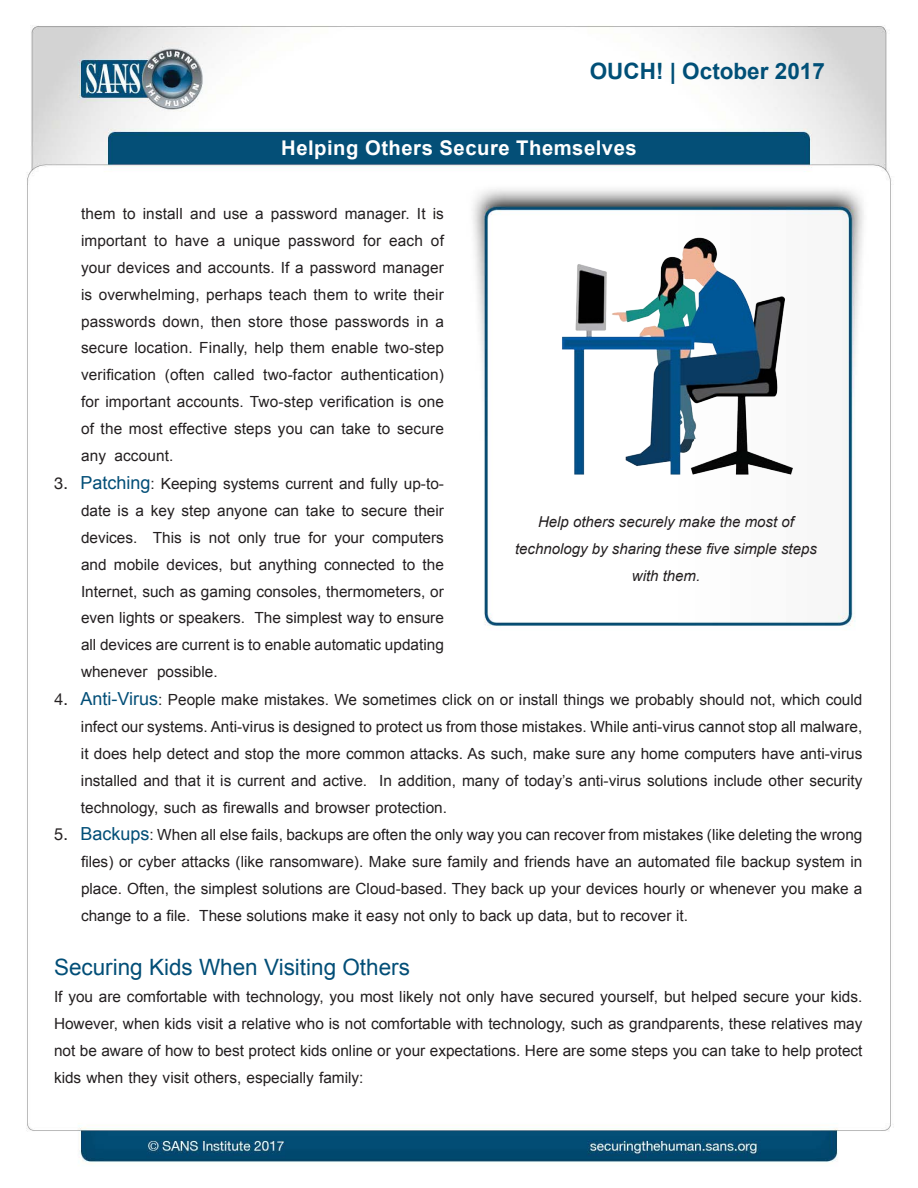
<style>
.page{position:relative;width:918px;height:1188px;background:#fff}
.page>*{position:absolute;margin:0;border:0;box-sizing:border-box;transform-origin:0 0}
.MainText{font:22.5px "Arial";color:#024e77}
.t1{font:700 22.5px "Arial";color:#004f77}
.t2{font:700 20.25px "Arial";letter-spacing:.025em;color:#fff}
.t3{font:18px "Arial";color:#024e77}
.t4{font:16.5px "Helvetica Neue";color:#231f20}
.MainText-2{font:15.3px/27px "Arial";color:#231f20;text-align:right}
.t5{font:italic 15px/27px "Arial";color:#231f20;text-align:center}
</style>
<div class="page">
<img style="left:26px;top:25px;width:865px;height:1139px">
<img style="left:490px;top:222px;width:355px;height:267px">
<h1 class="t1" style="left:590px;top:56px;width:237px">OUCH! | October 2017</h1>
<h2 class="t2" style="left:281px;top:134px;width:357px">Helping Others Secure Themselves</h2>
<p class="MainText-2" style="left:81px;top:200px;width:36px">them</p>
<p class="MainText-2" style="left:123px;top:200px;width:14px">to</p>
<p class="MainText-2" style="left:143px;top:200px;width:42px">install</p>
<p class="MainText-2" style="left:190px;top:200px;width:27px">and</p>
<p class="MainText-2" style="left:223px;top:200px;width:27px">use</p>
<p class="MainText-2" style="left:255px;top:200px;width:10px">a</p>
<p class="MainText-2" style="left:271px;top:200px;width:68px">password</p>
<p class="MainText-2" style="left:345px;top:200px;width:67px">manager.</p>
<p class="MainText-2" style="left:417px;top:200px;width:10px">It</p>
<p class="MainText-2" style="left:433px;top:200px;width:13px">is</p>
<p class="t4" style="left:54px;top:471px;width:16px">3.</p>
<p class="MainText-2" style="left:363px;top:227px;width:20px">for</p>
<p class="MainText-2" style="left:431px;top:227px;width:14px">of</p>
<p class="MainText-2" style="left:81px;top:227px;width:67px">important</p>
<p class="MainText-2" style="left:81px;top:254px;width:364px">your devices and accounts. aIf password manager</p>
<p class="MainText-2" style="left:81px;top:281px;width:364px">is overwhelming, perhaps teach them to write their</p>
<p class="MainText-2" style="left:81px;top:308px;width:364px">passwords down, then store those passwords in a</p>
<p class="MainText-2" style="left:81px;top:335px;width:364px">secure location. Finally, help them enable two-step</p>
<p class="MainText-2" style="left:341px;top:362px;width:104px">authentication(</p>
<p class="MainText-2" style="left:175px;top:227px;width:35px">have</p>
<p class="MainText-2" style="left:233px;top:227px;width:48px">unique</p>
<p class="MainText-2" style="left:288px;top:227px;width:68px">password</p>
<p class="MainText-2" style="left:389px;top:227px;width:35px">each</p>
<p class="MainText-2" style="left:154px;top:227px;width:14px">to</p>
<p class="MainText-2" style="left:217px;top:227px;width:10px">a</p>
<p class="MainText-2" style="left:81px;top:362px;width:77px">verification</p>
<p class="MainText-2" style="left:81px;top:389px;width:364px">for important accounts. Two-step verification is one</p>
<p class="MainText-2" style="left:81px;top:416px;width:364px">of the most effective steps you can take to secure</p>
<p class="MainText-2" style="left:114px;top:443px;width:61px">account.</p>
<p class="MainText-2" style="left:165px;top:362px;width:42px">(often</p>
<p class="MainText-2" style="left:263px;top:362px;width:70px">two-factor</p>
<p class="MainText-2" style="left:214px;top:362px;width:42px">called</p>
<p class="MainText-2" style="left:81px;top:443px;width:27px">any</p>
<p class="MainText-2" style="left:81px;top:497px;width:365px">date is a key step anyone can take to secure their</p>
<p class="t3" style="left:81px;top:470px;width:72px">Patching</p>
<p class="MainText-2" style="left:151px;top:470px;width:295px">: Keeping systems current and fully up-to-</p>
<p class="MainText-2" style="left:81px;top:524px;width:58px">devices.</p>
<p class="MainText-2" style="left:153px;top:524px;width:31px">This</p>
<p class="MainText-2" style="left:190px;top:524px;width:13px">is</p>
<p class="MainText-2" style="left:209px;top:524px;width:23px">not</p>
<p class="MainText-2" style="left:238px;top:524px;width:30px">only</p>
<p class="MainText-2" style="left:274px;top:524px;width:28px">true</p>
<p class="MainText-2" style="left:309px;top:524px;width:19px">for</p>
<p class="MainText-2" style="left:334px;top:524px;width:31px">your</p>
<p class="MainText-2" style="left:372px;top:524px;width:73px">computers</p>
<p class="MainText-2" style="left:81px;top:551px;width:27px">and</p>
<p class="MainText-2" style="left:81px;top:578px;width:364px">Internet, such as gaming consoles, thermometers, or</p>
<p class="MainText-2" style="left:255px;top:605px;width:191px">The simplest way to ensure</p>
<p class="MainText-2" style="left:114px;top:551px;width:47px">mobile</p>
<p class="MainText-2" style="left:167px;top:551px;width:58px">devices,</p>
<p class="MainText-2" style="left:230px;top:551px;width:23px">but</p>
<p class="MainText-2" style="left:259px;top:551px;width:60px">anything</p>
<p class="MainText-2" style="left:324px;top:551px;width:72px">connected</p>
<p class="MainText-2" style="left:423px;top:551px;width:23px">the</p>
<p class="MainText-2" style="left:403px;top:551px;width:14px">to</p>
<p class="MainText-2" style="left:81px;top:605px;width:166px">even lights or speakers.</p>
<p class="MainText-2" style="left:81px;top:632px;width:364px">all devices are current is to enable automatic updating</p>
<p class="MainText-2" style="left:157px;top:659px;width:62px">possible.</p>
<p class="MainText-2" style="left:81px;top:659px;width:68px">whenever</p>
<p class="t5" style="left:515px;top:509px;width:303px">Help others securely make the most of technology by sharing these five simple steps with them.</p>
<p class="t4" style="left:54px;top:687px;width:16px">4.</p>
<p class="t3" style="left:81px;top:686px;width:79px">Anti-Virus</p>
<p class="MainText-2" style="left:158px;top:686px;width:706px">: People make mistakes. We sometimes click on or install things we probably should not, which could</p>
<p class="t4" style="left:54px;top:822px;width:16px">5.</p>
<p class="MainText-2" style="left:81px;top:713px;width:783px">infect our systems. Anti-virus is designed to protect us from those mistakes. While anti-virus cannot stop all malware, it does help detect and stop the more common attacks. As such, make sure any home computers have anti-virus<br>In addition, many of today s’ anti-virus solutions include other security</p>
<p class="MainText-2" style="left:81px;top:767px;width:368px;text-align:left">installed and that it is current and active. technology, such as firewalls and browser protection.</p>
<p class="MainText-2" style="left:150px;top:821px;width:714px">: When all else fails, backups are often the only way you can recover from mistakes (like deleting the wrong</p>
<p class="t3" style="left:81px;top:821px;width:71px">Backups</p>
<p class="MainText-2" style="left:81px;top:848px;width:783px">files) or cyber attacks (like ransomware .) Make sure family and friends have an automated file backup system in</p>
<p class="MainText-2" style="left:81px;top:875px;width:783px">place. Often, the simplest solutions are Cloud-based. They back up your devices hourly or whenever you make a</p>
<p class="MainText-2" style="left:199px;top:902px;width:490px">These solutions make it easy not only to back up data, but to recover .i t</p>
<p class="MainText-2" style="left:81px;top:902px;width:111px">change to a file.</p>
<p class="MainText" style="left:54px;top:952px;width:357px">Securing Kids When Visiting Others</p>
<p class="MainText-2" style="left:54px;top:983px;width:810px;text-align:justify">If you are comfortable with technology, you most likely not only have secured yourself, but helped secure your kids.<br>However, when kids visit a relative who is not comfortable with technology, such as grandparents, these relatives may not be aware of how to best protect kids online or your expectations. Here are some steps you can take to help protect kids when they visit others, especially family:</p>
</div>
